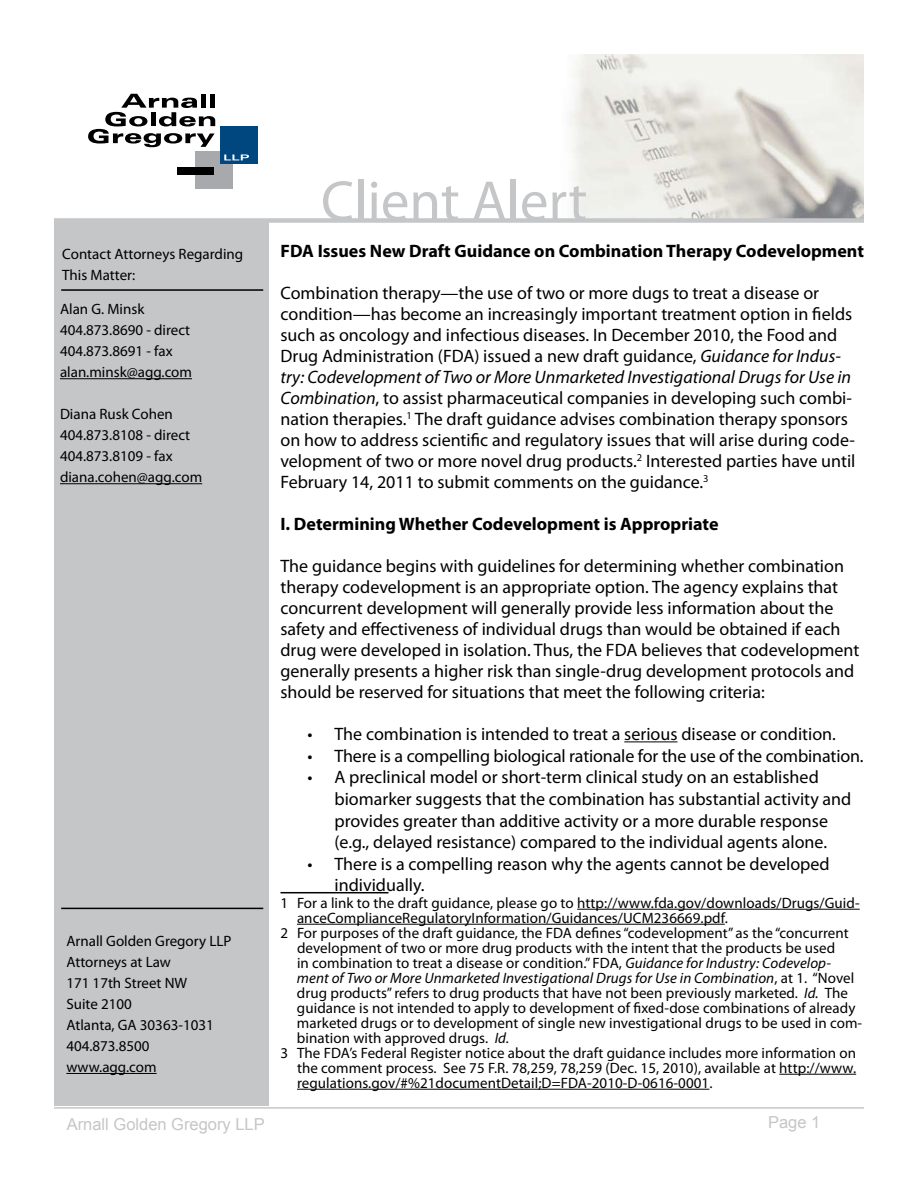
<style>
.page{position:relative;width:918px;height:1188px;background:#fff}
.page>*{position:absolute;margin:0;border:0;box-sizing:border-box;transform-origin:0 0}
.t1{font:57px "Myriad Pro";color:#c5c6c8}
.t2{font:18px/21px "Myriad Pro";color:#000}
.t3{font:700 18px "Myriad Pro";color:#000}
.t4{font:16.5px "Arial";color:#c5c6c8}
.t5{font:15px/21px "Myriad Pro";letter-spacing:.005em;color:#000}
.t6{font:italic 15px "Myriad Pro";letter-spacing:.005em;color:#000}
.s1{font-style:italic}
.s2{font-style:normal}
</style>
<div class="page">
<div style="left:54px;top:173px;width:214px;height:932px;background:#c5c6c8"></div>
<hr style="left:66px;top:1073px;width:91px;height:1px;background:#000">
<hr style="left:61px;top:908px;width:202px;height:1px;background:#000">
<hr style="left:61px;top:289px;width:202px;height:2px;background:#000">
<hr style="left:54px;top:1107px;width:810px;height:2px;background:#c5c6c8">
<img style="left:54px;top:55px;width:810px;height:163px">
<div style="left:195px;top:151px;width:37px;height:38px;background:#a7a9ac"></div>
<div style="left:177px;top:167px;width:36px;height:7px;background:#000"></div>
<div style="left:220px;top:126px;width:37px;height:38px;background:#00467f"></div>
<svg style="left:224px;top:154px;width:25px;height:6px"></svg>
<svg style="left:88px;top:94px;width:127px;height:53px"></svg>
<div style="left:54px;top:218px;width:810px;height:5px;background:#c5c6c8"></div>
<hr style="left:60px;top:378px;width:132px;height:1px;background:#000">
<hr style="left:60px;top:483px;width:142px;height:1px;background:#000">
<hr style="left:624px;top:741px;width:54px;height:1px;background:#000">
<hr style="left:280px;top:892px;width:108px;height:1px;background:#000">
<hr style="left:577px;top:909px;width:283px;height:1px;background:#000">
<hr style="left:297px;top:924px;width:428px;height:1px;background:#000">
<hr style="left:779px;top:1074px;width:77px;height:1px;background:#000">
<hr style="left:297px;top:1089px;width:412px;height:1px;background:#000">
<p class="t5" style="left:62px;top:243px;width:182px">Contact Attorneys Regarding<br>This Matter:</p>
<p class="t5" style="left:60px;top:298px;width:134px">Alan G. Minsk<br>404.873.8690 - direct<br>404.873.8691 - fax alan.minsk@agg.com</p>
<p class="t5" style="left:60px;top:403px;width:144px">Diana Rusk Cohen<br>404.873.8108 - direct<br>404.873.8109 - fax diana.cohen@agg.com</p>
<p class="t5" style="left:66px;top:930px;width:167px">Arnall Golden Gregory LLP<br>Attorneys at Law<br>171 17th Street NW<br>Suite 2100<br>Atlanta, GA 30363-1031<br>404.873.8500 www.agg.com</p>
<h1 class="t1" style="left:321px;top:166px;width:268px">Client Alert</h1>
<p class="t3" style="left:280px;top:239px;width:585px">FDA Issues New Draft Guidance on Combination Therapy Codevelopment</p>
<p class="t2" style="left:280px;top:282px;width:577px">Combination therapy—the use of two or more dugs to treat a disease or condition—has become an increasingly important treatment option in fields such as oncology and infectious diseases. In December 2010, the Food and Drug Administration (FDA) issued a new draft guidance, <span class="s1">Guidance for Indus&shy;try: Codevelopment of Two or More Unmarketed Investigational Drugs for Use in Combination</span>, to assist pharmaceutical companies in developing such combi&shy;nation therapies.<sup>1</sup> The draft guidance advises combination therapy sponsors on how to address scientific and regulatory issues that will arise during code&shy;velopment of two or more novel drug products.<sup>2</sup> Interested parties have until February 14, 2011 to submit comments on the guidance.<sup>3</sup></p>
<p class="t3" style="left:280px;top:512px;width:440px">I. Determining Whether Codevelopment is Appropriate</p>
<p class="t2" style="left:280px;top:555px;width:581px">The guidance begins with guidelines for determining whether combination therapy codevelopment is an appropriate option. The agency explains that concurrent development will generally provide less information about the safety and effectiveness of individual drugs than would be obtained if each drug were developed in isolation. Thus, the FDA believes that codevelopment generally presents a higher risk than single-drug development protocols and should be reserved for situations that meet the following criteria:</p>
<p class="t2" style="left:308px;top:723px;width:530px">• The combination is intended to treat a serious disease or condition.</p>
<p class="t2" style="left:308px;top:745px;width:558px">• There is a compelling biological rationale for the use of the combination.</p>
<p class="t2" style="left:334px;top:766px;width:518px;line-height:21.6px;text-indent:-27px">• A preclinical model or short-term clinical study on an established biomarker suggests that the combination has substantial activity and provides greater than additive activity or a more durable response (e.g., delayed resistance) compared to the individual agents alone.</p>
<p class="t2" style="left:334px;top:853px;width:497px;line-height:21.6px;text-indent:-27px">• There is a compelling reason why the agents cannot be developed individually.</p>
<p class="t5" style="left:280px;top:892px;width:581px">1 For a link to the draft guidance, please go to http://www.fda.gov/downloads/Drugs/Guid-</p>
<p class="t5" style="left:297px;top:907px;width:432px">anceComplianceRegulatoryInformation/Guidances/UCM236669.pdf.</p>
<p class="t5" style="left:280px;top:922px;width:570px">2 For purposes of the draft guidance, the FDA defines “codevelopment” as the “concurrent</p>
<p class="t5" style="left:297px;top:937px;width:540px">development of two or more drug products with the intent that the products be used</p>
<p class="t5" style="left:297px;top:952px;width:536px">in combination to treat a disease or condition.” FDA, <span class="s1">Guidance for Industry: Codevelop-</span></p>
<p class="t6" style="left:297px;top:968px;width:559px">ment of Two or More Unmarketed Investigational Drugs for Use in Combination<span class="s2">, at 1. “Novel</span></p>
<p class="t5" style="left:297px;top:982px;width:553px">drug products” refers to drug products that have not been previously marketed. <span class="s1">Id.</span> The</p>
<p class="t5" style="left:297px;top:997px;width:560px">guidance is not intended to apply to development of fixed-dose combinations of already</p>
<p class="t5" style="left:297px;top:1012px;width:567px">marketed drugs or to development of single new investigational drugs to be used in com-</p>
<p class="t5" style="left:297px;top:1027px;width:214px">bination with approved drugs. <span class="s1">Id.</span></p>
<p class="t5" style="left:280px;top:1042px;width:577px">3 The FDA’s Federal Register notice about the draft guidance includes more information on</p>
<p class="t5" style="left:297px;top:1057px;width:561px">the comment process. See 75 F.R. 78,259, 78,259 (Dec. 15, 2010), available at http://www.</p>
<p class="t5" style="left:297px;top:1072px;width:417px">regulations.gov/#%21documentDetail;D=FDA-2010-D-0616-0001.</p>
<p class="t4" style="left:67px;top:1114px;width:200px">Arnall Golden Gregory LLP</p>
<p class="t4" style="left:768px;top:1111px;width:54px">Page 1</p>
</div>
